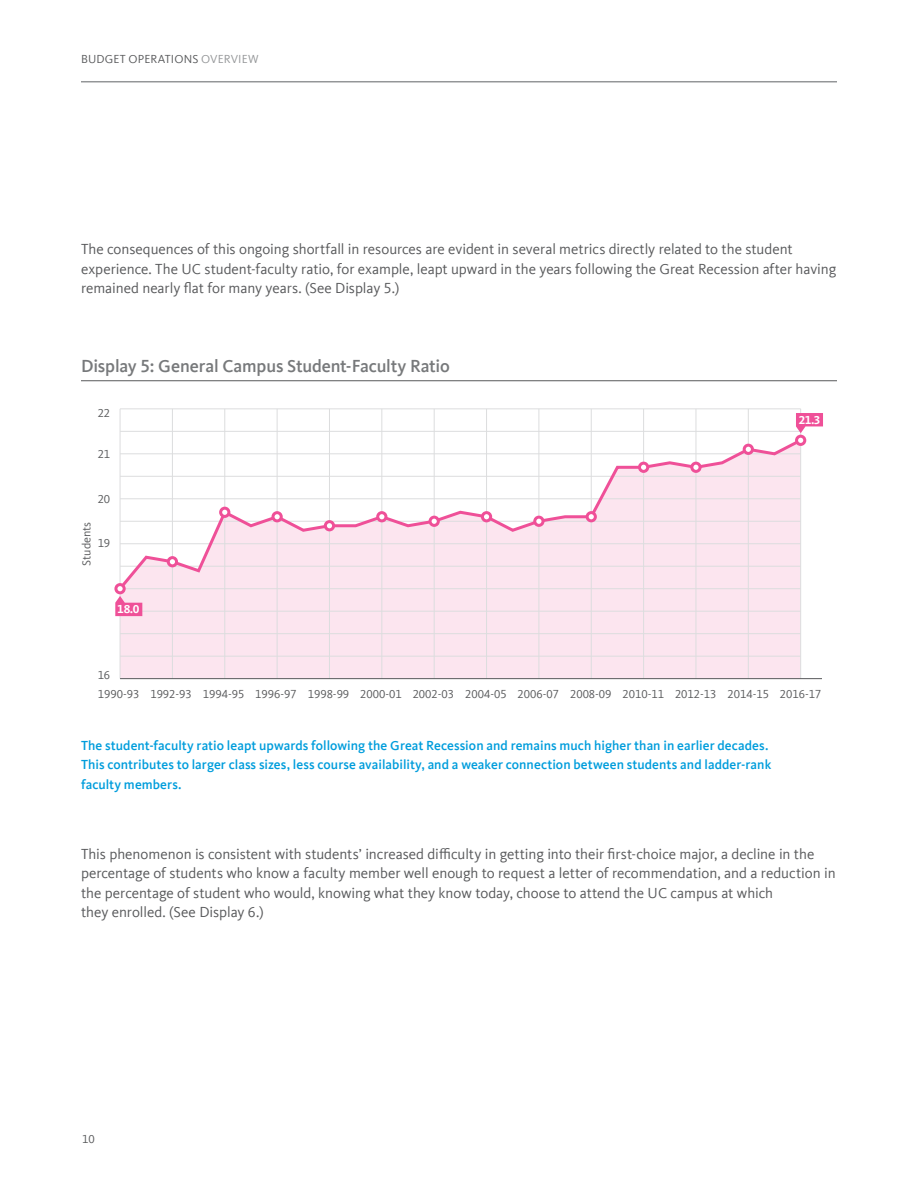
<style>
.page{position:relative;width:918px;height:1188px;background:#fff}
.page>*{position:absolute;margin:0;border:0;box-sizing:border-box;transform-origin:0 0}
.Body{font:500 18px "Kievit Offc Pro";letter-spacing:-.01em;color:#77797b}
.Body-2{font:15px/19.5px "Kievit Offc Pro";letter-spacing:-.005em;color:#58595b}
.Body-3{font:500 13.5px/19.5px "Kievit Offc Pro";letter-spacing:.005em;color:#009ddc}
.UC_Section_Masthead{font:12px "Kievit Offc Pro";color:#58595b}
.t1{font:700 12px "Kievit Offc Pro";color:#fff}
.s1{color:#949698}
</style>
<div class="page">
<hr style="left:81px;top:81px;width:756px;height:1px;background:#949698">
<hr style="left:81px;top:380px;width:756px;height:1px;background:#58595b">
<div style="left:121px;top:593px;width:679px;height:85px;background:#fce5ef"></div>
<hr style="left:120px;top:431px;width:681px;height:1px;background:#dcddde">
<hr style="left:120px;top:656px;width:681px;height:1px;background:#dcddde">
<hr style="left:120px;top:611px;width:681px;height:1px;background:#dcddde">
<hr style="left:120px;top:633px;width:681px;height:1px;background:#dcddde">
<hr style="left:329px;top:409px;width:1px;height:270px;background:#dcddde">
<hr style="left:120px;top:409px;width:1px;height:270px;background:#dcddde">
<hr style="left:434px;top:409px;width:1px;height:270px;background:#dcddde">
<hr style="left:539px;top:409px;width:1px;height:270px;background:#dcddde">
<hr style="left:643px;top:409px;width:1px;height:270px;background:#dcddde">
<hr style="left:800px;top:409px;width:1px;height:270px;background:#dcddde">
<hr style="left:277px;top:409px;width:1px;height:270px;background:#dcddde">
<hr style="left:225px;top:409px;width:1px;height:270px;background:#dcddde">
<hr style="left:382px;top:409px;width:1px;height:270px;background:#dcddde">
<hr style="left:486px;top:409px;width:1px;height:270px;background:#dcddde">
<hr style="left:591px;top:409px;width:1px;height:270px;background:#dcddde">
<hr style="left:172px;top:409px;width:1px;height:270px;background:#dcddde">
<hr style="left:696px;top:409px;width:1px;height:270px;background:#dcddde">
<hr style="left:748px;top:409px;width:1px;height:270px;background:#dcddde">
<hr style="left:120px;top:409px;width:681px;height:1px;background:#dcddde">
<hr style="left:120px;top:678px;width:702px;height:1px;background:#58595b">
<svg style="left:117px;top:436px;width:688px;height:157px"></svg>
<div style="left:116px;top:585px;width:8px;height:8px;background:#fff;border-radius:50%"></div>
<div style="left:114px;top:583px;width:12px;height:11px;border:3px solid #ef5098;border-radius:50%"></div>
<div style="left:221px;top:508px;width:8px;height:8px;background:#fff;border-radius:50%"></div>
<div style="left:219px;top:507px;width:11px;height:11px;border:3px solid #ef5098;border-radius:50%"></div>
<div style="left:168px;top:558px;width:9px;height:8px;background:#fff;border-radius:50%"></div>
<div style="left:167px;top:556px;width:11px;height:11px;border:3px solid #ef5098;border-radius:50%"></div>
<div style="left:797px;top:436px;width:8px;height:8px;background:#fff;border-radius:50%"></div>
<div style="left:795px;top:435px;width:11px;height:11px;border:3px solid #ef5098;border-radius:50%"></div>
<div style="left:325px;top:522px;width:9px;height:8px;background:#fff;border-radius:50%"></div>
<div style="left:324px;top:520px;width:11px;height:11px;border:3px solid #ef5098;border-radius:50%"></div>
<div style="left:273px;top:513px;width:8px;height:8px;background:#fff;border-radius:50%"></div>
<div style="left:272px;top:511px;width:11px;height:11px;border:3px solid #ef5098;border-radius:50%"></div>
<div style="left:378px;top:513px;width:8px;height:8px;background:#fff;border-radius:50%"></div>
<div style="left:376px;top:511px;width:11px;height:11px;border:3px solid #ef5098;border-radius:50%"></div>
<div style="left:430px;top:517px;width:8px;height:8px;background:#fff;border-radius:50%"></div>
<div style="left:429px;top:516px;width:11px;height:11px;border:3px solid #ef5098;border-radius:50%"></div>
<div style="left:482px;top:513px;width:9px;height:8px;background:#fff;border-radius:50%"></div>
<div style="left:481px;top:511px;width:11px;height:11px;border:3px solid #ef5098;border-radius:50%"></div>
<div style="left:535px;top:517px;width:8px;height:8px;background:#fff;border-radius:50%"></div>
<div style="left:533px;top:516px;width:12px;height:11px;border:3px solid #ef5098;border-radius:50%"></div>
<div style="left:744px;top:445px;width:8px;height:8px;background:#fff;border-radius:50%"></div>
<div style="left:743px;top:444px;width:11px;height:11px;border:3px solid #ef5098;border-radius:50%"></div>
<div style="left:692px;top:463px;width:8px;height:8px;background:#fff;border-radius:50%"></div>
<div style="left:690px;top:462px;width:12px;height:11px;border:3px solid #ef5098;border-radius:50%"></div>
<div style="left:639px;top:463px;width:9px;height:8px;background:#fff;border-radius:50%"></div>
<div style="left:638px;top:462px;width:11px;height:11px;border:3px solid #ef5098;border-radius:50%"></div>
<div style="left:587px;top:513px;width:8px;height:8px;background:#fff;border-radius:50%"></div>
<div style="left:586px;top:511px;width:11px;height:11px;border:3px solid #ef5098;border-radius:50%"></div>
<svg style="left:796px;top:413px;width:27px;height:20px"></svg>
<svg style="left:115px;top:596px;width:27px;height:20px"></svg>
<p class="UC_Section_Masthead" style="left:81px;top:52px;width:179px">BUDGET OPERATIONS <span class="s1">OVERVIEW</span></p>
<p class="Body-2" style="left:81px;top:240px;width:757px">The consequences of this ongoing shortfall in resources are evident in several metrics directly related to the student experience. The UC student-faculty ratio, for example, leapt upward in the years following the Great Recession after having remained nearly flat for many years. (See Display 5.)</p>
<p class="Body" style="left:81px;top:355px;width:370px">Display 5: General Campus Student-Faculty Ratio</p>
<p class="UC_Section_Masthead" style="left:98px;top:406px;width:14px">22</p>
<p class="UC_Section_Masthead" style="left:98px;top:447px;width:14px">21</p>
<p class="UC_Section_Masthead" style="left:98px;top:491px;width:14px">20</p>
<p class="UC_Section_Masthead" style="left:79px;top:566px;width:46px;rotate:-90deg">Students</p>
<p class="UC_Section_Masthead" style="left:98px;top:536px;width:14px">19</p>
<p class="t1" style="left:117px;top:602px;width:24px">18.0</p>
<p class="UC_Section_Masthead" style="left:98px;top:667px;width:14px">16</p>
<p class="t1" style="left:799px;top:413px;width:23px">21.3</p>
<p class="UC_Section_Masthead" style="left:98px;top:687px;width:725px">1990-93 1992-93 1994-95 1996-97 1998-99 2000-01 2002-03 2004-05 2006-07 2008-09 2010-11 2012-13 2014-15 2016-17</p>
<p class="Body-3" style="left:81px;top:735px;width:692px">The student-faculty ratio leapt upwards following the Great Recession and remains much higher than in earlier decades.<br>This contributes to larger class sizes, less course availability, and a weaker connection between students and ladder-rank faculty members.</p>
<p class="Body-2" style="left:81px;top:844px;width:756px">This phenomenon is consistent with students’ increased difficulty in getting into their first-choice major, a decline in the percentage of students who know a faculty member well enough to request a letter of recommendation, and a reduction in the percentage of student who would, knowing what they know today, choose to attend the UC campus at which<br>they enrolled. (See Display 6.)</p>
<p class="UC_Section_Masthead" style="left:82px;top:1132px;width:14px">10</p>
</div>
